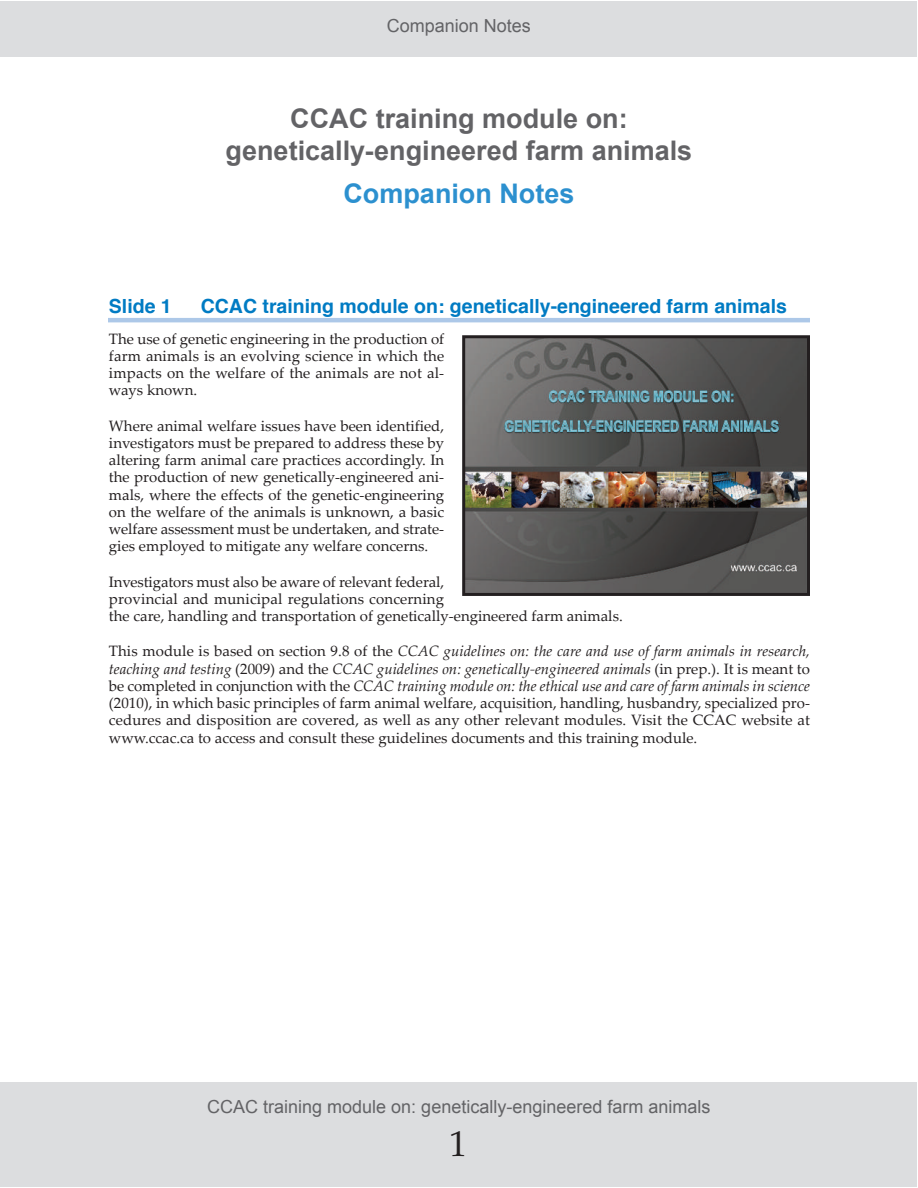
<style>
.page{position:relative;width:918px;height:1188px;background:#fff}
.page>*{position:absolute;margin:0;border:0;box-sizing:border-box;transform-origin:0 0}
.t1{font:36px "Palatino LT Pro";color:#231f20}
.t2{font:700 27px/32.4px "Arial";color:#636366;text-align:center}
.t3{font:700 27px "Arial";color:#2c90cf}
.t4{font:700 19.5px "Helvetica";color:#007bc3}
.t5{font:18px "Arial";color:#636366}
.t6{font:15px/17.2px "Palatino Linotype";color:#231f20;text-align:justify}
.s1{font-style:italic}
</style>
<div class="page">
<div style="left:0;top:1082px;width:917px;height:105px;background:#dcdddf"></div>
<div style="left:0;top:1px;width:917px;height:55px;background:#dcdddf"></div>
<img style="left:466px;top:339px;width:340px;height:253px">
<div style="left:462px;top:335px;width:348px;height:261px;border:3px solid #231f20"></div>
<hr style="left:108px;top:318px;width:702px;height:4px;background:#adc8e8">
<p class="t5" style="left:387px;top:16px;width:146px">Companion Notes</p>
<h2 class="t2" style="left:226px;top:102px;width:468px">CCAC training module on: genetically-engineered farm animals</h2>
<h2 class="t3" style="left:343px;top:179px;width:232px">Companion Notes</h2>
<h3 class="t4" style="left:109px;top:298px;width:64px">Slide 1</h3>
<h3 class="t4" style="left:201px;top:298px;width:588px">CCAC training module on: genetically-engineered farm animals</h3>
<p class="t6" style="left:109px;top:332px;width:337px">The use of genetic engineering in the production of farm animals is an evolving science in which the impacts on the welfare of the animals are not al&shy;ways known.</p>
<p class="t6" style="left:109px;top:419px;width:337px">Where animal welfare issues have been identified, investigators must be prepared to address these by altering farm animal care practices accordingly. In the production of new genetically-engineered ani&shy;mals, where the effects of the genetic-engineering on the welfare of the animals is unknown, a basic welfare assessment must be undertaken, and strate&shy;gies employed to mitigate any welfare concerns.</p>
<p class="t6" style="left:109px;top:575px;width:515px;text-align:left">Investigators must also be aware of relevant federal,<br>provincial and municipal regulations concerning<br>the care, handling and transportation of genetically-engineered farm animals.</p>
<p class="t6" style="left:109px;top:644px;width:703px">This module is based on section 9.8 of the <span class="s1">CCAC guidelines on: the care and use of farm animals in research, teaching and testing</span> (2009) and the <span class="s1">CCAC guidelines on: genetically-engineered animals</span> (in prep.). It is meant to be completed in conjunction with the <span class="s1">CCAC training module on: the ethical use and care of farm animals in science </span>(2010), in which basic principles of farm animal welfare, acquisition, handling, husbandry, specialized pro&shy;cedures and disposition are covered, as well as any other relevant modules. Visit the CCAC website at www.ccac.ca to access and consult these guidelines documents and this training module.</p>
<p class="t5" style="left:207px;top:1097px;width:505px">CCAC training module on: genetically-engineered farm animals</p>
<h1 class="t1" style="left:449px;top:1130px;width:19px">1</h1>
</div>
